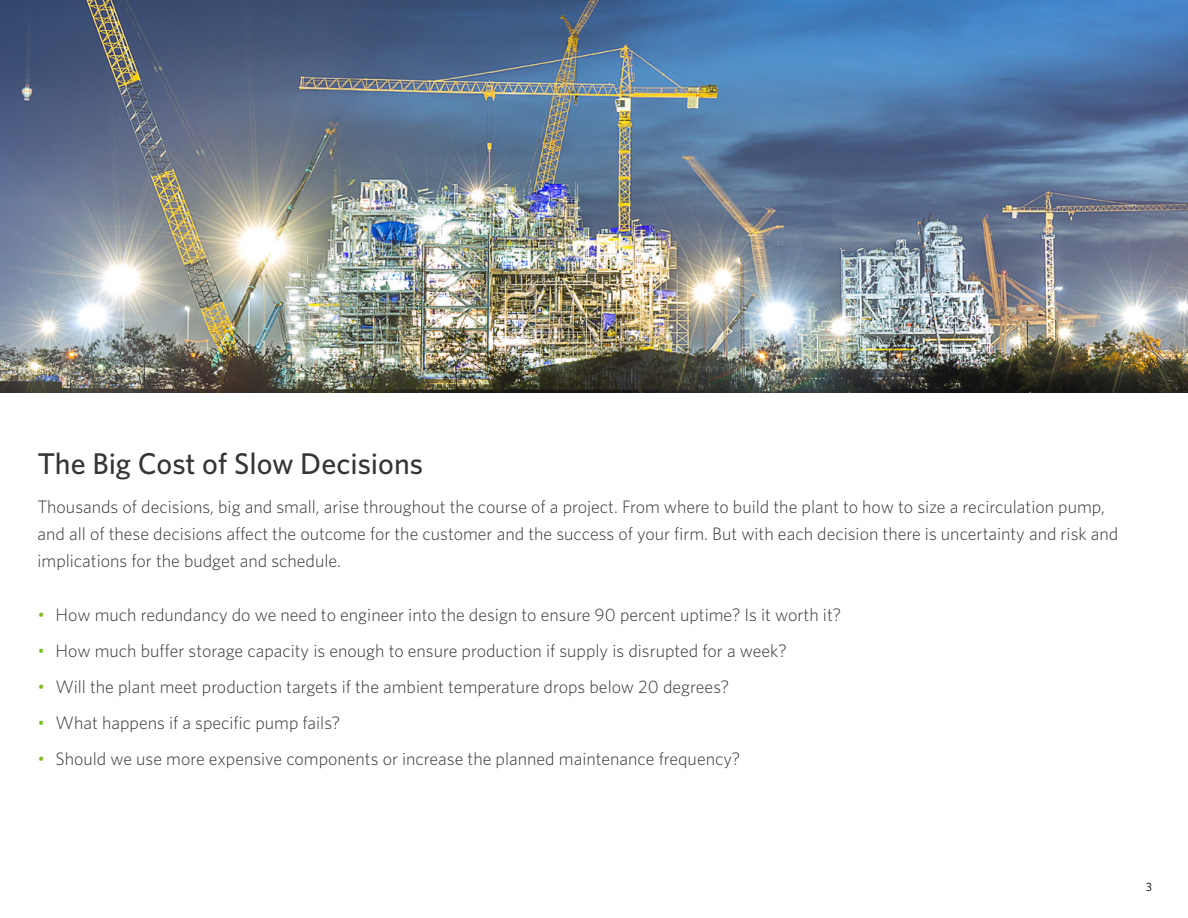
<style>
.page{position:relative;width:1188px;height:918px;background:#fff}
.page>*{position:absolute;margin:0;border:0;box-sizing:border-box;transform-origin:0 0}
.t1{font:500 30px "Whitney";color:#363534}
.t2{font:300 18px/27px "Whitney";color:#363534}
.t3{font:12px "Whitney";color:#000}
.s1{color:#78be20}
</style>
<div class="page">
<img style="left:0;top:0;width:1188px;height:393px">
<h1 class="t1" style="left:38px;top:445px;width:387px">The Big Cost of Slow Decisions</h1>
<p class="t2" style="left:38px;top:493px;width:1082px">Thousands of decisions, big and small, arise throughout the course of a project. From where to build the plant to how to size a recirculation pump, and all of these decisions affect the outcome for the customer and the success of your firm. But with each decision there is uncertainty and risk and implications for the budget and schedule.</p>
<p class="t2" style="left:38px;top:601px;width:805px"><span class="s1">•</span> How much redundancy do we need to engineer into the design to ensure 90 percent uptime? Is it worth it?</p>
<p class="t2" style="left:38px;top:637px;width:751px"><span class="s1">•</span> How much buffer storage capacity is enough to ensure production if supply is disrupted for a week?</p>
<p class="t2" style="left:38px;top:673px;width:693px"><span class="s1">•</span> Will the plant meet production targets if the ambient temperature drops below 20 degrees?</p>
<p class="t2" style="left:38px;top:709px;width:304px"><span class="s1">•</span> What happens if a specific pump fails?</p>
<p class="t2" style="left:38px;top:745px;width:704px"><span class="s1">•</span> Should we use more expensive components or increase the planned maintenance frequency?</p>
<p class="t3" style="left:1146px;top:879px;width:8px">3</p>
</div>
